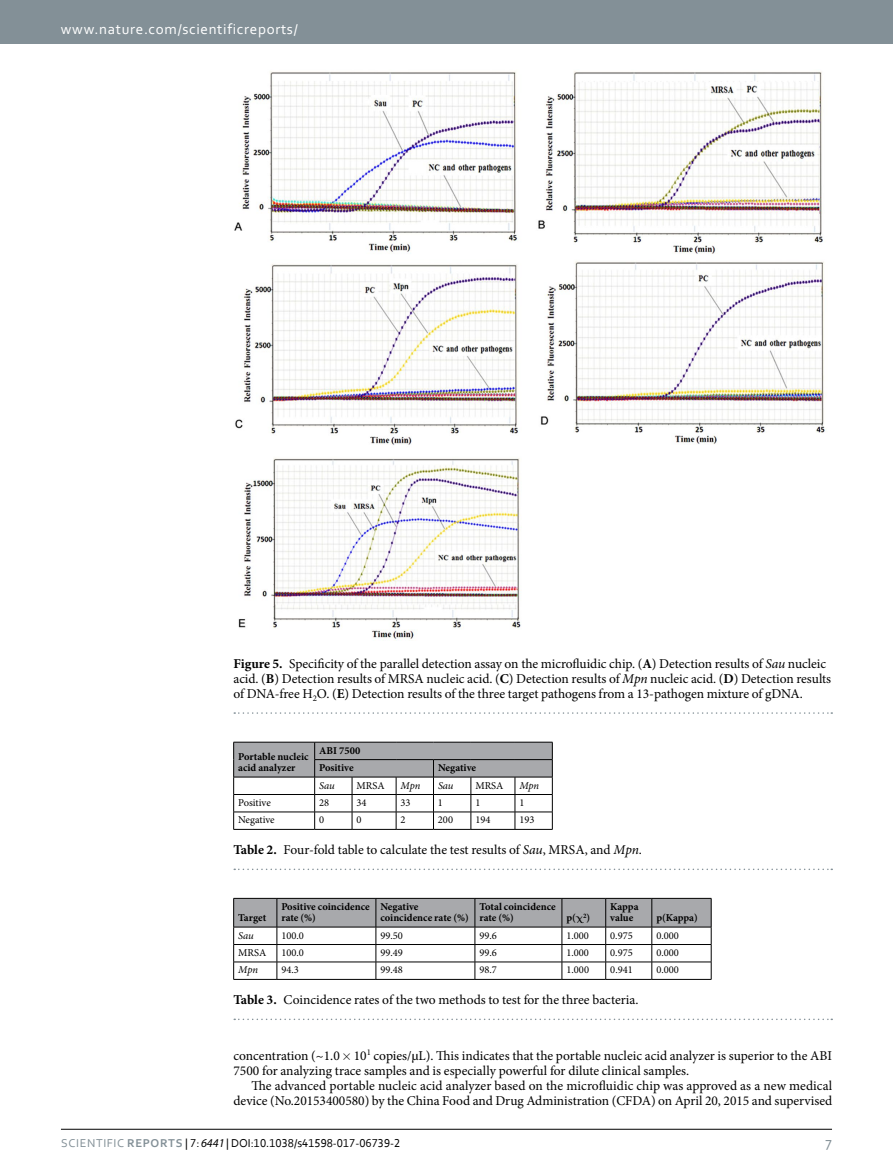
<style>
.page{position:relative;width:893px;height:1174px;background:#fff}
.page>*{position:absolute;margin:0;border:0;box-sizing:border-box;transform-origin:0 0}
.t1{font:15px "Corbel 2";letter-spacing:.045em;color:#fff}
.t2{font:15px "Corbel 2";color:#839097}
.t3{font:13.5px/15px "Minion Pro";letter-spacing:-.005em;color:#000}
.t4{font:12px "Corbel";color:#000}
.t5{font:700 10.5px/11.2px "Minion Pro";color:#000}
.t6{font:10.5px "Minion Pro";color:#000}
.t7{font:italic 10.5px "Minion Pro";letter-spacing:-.005em;color:#000}
.s1{font-weight:700}
.s2{font-style:italic}
.s3{font-family:"STIX General"}
.s4{font-family:"Corbel 2";color:#839097}
.s5{font-family:"Corbel Bold 2";color:#839097}
.s6{font-family:"Myriad Pro";font-style:italic}
</style>
<div class="page">
<div style="left:0;top:0;width:893px;height:43px;background:#839097"></div>
<hr style="left:61px;top:1129px;width:771px;height:1px;background:#000">
<img style="left:234px;top:71px;width:591px;height:568px">
<svg style="left:234px;top:712px;width:598px;height:2px"></svg>
<svg style="left:234px;top:868px;width:598px;height:2px"></svg>
<hr style="left:233px;top:829px;width:82px;height:1px;background:#000">
<hr style="left:315px;top:829px;width:37px;height:1px;background:#000">
<hr style="left:352px;top:829px;width:44px;height:1px;background:#000">
<hr style="left:396px;top:829px;width:37px;height:1px;background:#000">
<hr style="left:433px;top:829px;width:38px;height:1px;background:#000">
<hr style="left:471px;top:829px;width:44px;height:1px;background:#000">
<svg style="left:233px;top:742px;width:320px;height:87px"></svg>
<hr style="left:515px;top:829px;width:37px;height:1px;background:#000">
<svg style="left:234px;top:1018px;width:598px;height:2px"></svg>
<hr style="left:233px;top:979px;width:44px;height:1px;background:#000">
<hr style="left:277px;top:979px;width:99px;height:1px;background:#000">
<hr style="left:376px;top:979px;width:99px;height:1px;background:#000">
<hr style="left:475px;top:979px;width:87px;height:1px;background:#000">
<hr style="left:562px;top:979px;width:44px;height:1px;background:#000">
<hr style="left:606px;top:979px;width:46px;height:1px;background:#000">
<hr style="left:652px;top:979px;width:59px;height:1px;background:#000">
<svg style="left:233px;top:898px;width:479px;height:81px"></svg>
<p class="t1" style="left:61px;top:19px;width:238px">www.nature.com/scientificreports/</p>
<p class="t3" style="left:233px;top:656px;width:599px"><span class="s1">Figure 5.</span> Specificity of the parallel detection assay on the microfluidic chip. (<span class="s1">A</span>) Detection results of <span class="s2">Sau</span> nucleic acid. (<span class="s1">B</span>) Detection results of MRSA nucleic acid. (<span class="s1">C</span>) Detection results of <span class="s2">Mpn</span> nucleic acid. (<span class="s1">D</span>) Detection results of DNA-free H<sub>2</sub>O. (<span class="s1">E</span>) Detection results of the three target pathogens from a 13-pathogen mixture of gDNA.</p>
<p class="t5" style="left:238px;top:750px;width:72px">Portable nucleic acid analyzer</p>
<p class="t5" style="left:319px;top:741px;width:43px;line-height:17.4px">ABI 7500<br>Positive</p>
<p class="t5" style="left:438px;top:762px;width:40px">Negative</p>
<p class="t7" style="left:319px;top:778px;width:17px">Sau</p>
<p class="t6" style="left:357px;top:778px;width:30px">MRSA</p>
<p class="t7" style="left:401px;top:778px;width:21px">Mpn</p>
<p class="t7" style="left:438px;top:778px;width:17px">Sau</p>
<p class="t6" style="left:475px;top:778px;width:30px">MRSA</p>
<p class="t7" style="left:519px;top:778px;width:21px">Mpn</p>
<p class="t6" style="left:238px;top:795px;width:34px">Positive</p>
<p class="t6" style="left:319px;top:795px;width:12px">28</p>
<p class="t6" style="left:356px;top:795px;width:12px">34</p>
<p class="t6" style="left:401px;top:795px;width:12px">33</p>
<p class="t6" style="left:438px;top:795px;width:7px">1</p>
<p class="t6" style="left:475px;top:795px;width:7px">1</p>
<p class="t6" style="left:519px;top:795px;width:7px">1</p>
<p class="t6" style="left:238px;top:813px;width:38px">Negative</p>
<p class="t6" style="left:319px;top:813px;width:7px">0</p>
<p class="t6" style="left:356px;top:813px;width:7px">0</p>
<p class="t6" style="left:401px;top:813px;width:7px">2</p>
<p class="t6" style="left:438px;top:813px;width:17px">200</p>
<p class="t6" style="left:475px;top:813px;width:17px">194</p>
<p class="t6" style="left:519px;top:813px;width:17px">193</p>
<p class="t3" style="left:233px;top:842px;width:410px"><span class="s1">Table 2.</span> Four-fold table to calculate the test results of <span class="s2">Sau</span>, MRSA, and <span class="s2">Mpn</span>.</p>
<p class="t5" style="left:238px;top:912px;width:30px">Target</p>
<p class="t5" style="left:281px;top:900px;width:90px">Positive coincidence rate (%)</p>
<p class="t5" style="left:380px;top:900px;width:90px">Negative coincidence rate (%)</p>
<p class="t5" style="left:479px;top:900px;width:78px">Total coincidence rate (%)</p>
<p class="t5" style="left:566px;top:912px;width:25px">p( <sup>2</sup>)</p>
<p class="t5" style="left:610px;top:900px;width:30px">Kappa value</p>
<p class="t5" style="left:656px;top:912px;width:43px">p(Kappa)</p>
<p class="t7" style="left:238px;top:928px;width:17px">Sau</p>
<p class="t6" style="left:281px;top:928px;width:24px">100.0</p>
<p class="t6" style="left:380px;top:928px;width:24px">99.50</p>
<p class="t6" style="left:479px;top:928px;width:19px">99.6</p>
<p class="t6" style="left:566px;top:928px;width:24px">1.000</p>
<p class="t6" style="left:610px;top:928px;width:24px">0.975</p>
<p class="t6" style="left:656px;top:928px;width:24px">0.000</p>
<p class="t6" style="left:238px;top:945px;width:30px">MRSA</p>
<p class="t6" style="left:281px;top:945px;width:24px">100.0</p>
<p class="t6" style="left:380px;top:945px;width:24px">99.49</p>
<p class="t6" style="left:479px;top:945px;width:19px">99.6</p>
<p class="t6" style="left:566px;top:945px;width:24px">1.000</p>
<p class="t6" style="left:610px;top:945px;width:24px">0.975</p>
<p class="t6" style="left:656px;top:945px;width:24px">0.000</p>
<p class="t7" style="left:238px;top:963px;width:21px">Mpn</p>
<p class="t6" style="left:281px;top:963px;width:19px">94.3</p>
<p class="t6" style="left:380px;top:963px;width:24px">99.48</p>
<p class="t6" style="left:479px;top:963px;width:19px">98.7</p>
<p class="t6" style="left:566px;top:963px;width:24px">1.000</p>
<p class="t6" style="left:610px;top:963px;width:24px">0.941</p>
<p class="t6" style="left:656px;top:963px;width:24px">0.000</p>
<p class="t3" style="left:233px;top:991px;width:407px"><span class="s1">Table 3.</span> Coincidence rates of the two methods to test for the three bacteria.</p>
<p class="t3" style="left:233px;top:1047px;width:600px">concentration (~1.0 10<sup>1</sup> copies/<span class="s3">µ</span>L). This indicates that the portable nucleic acid analyzer is superior to the ABI<br>7500 for analyzing trace samples and is especially powerful for dilute clinical samples.</p>
<p class="t3" style="left:233px;top:1077px;width:600px;text-align:right">The advanced portable nucleic acid analyzer based on the microfluidic chip was approved as a new medical device (No.20153400580) by the China Food and Drug Administration (CFDA) on April 20, 2015 and supervised</p>
<p class="t4" style="left:61px;top:1135px;width:341px"><span class="s4">Scientific</span> <span class="s5">REPORTS</span> | 7: <span class="s6">6441</span> | DOI:10.1038/s41598-017-06739-2</p>
<p class="t2" style="left:826px;top:1132px;width:8px">7</p>
</div>
